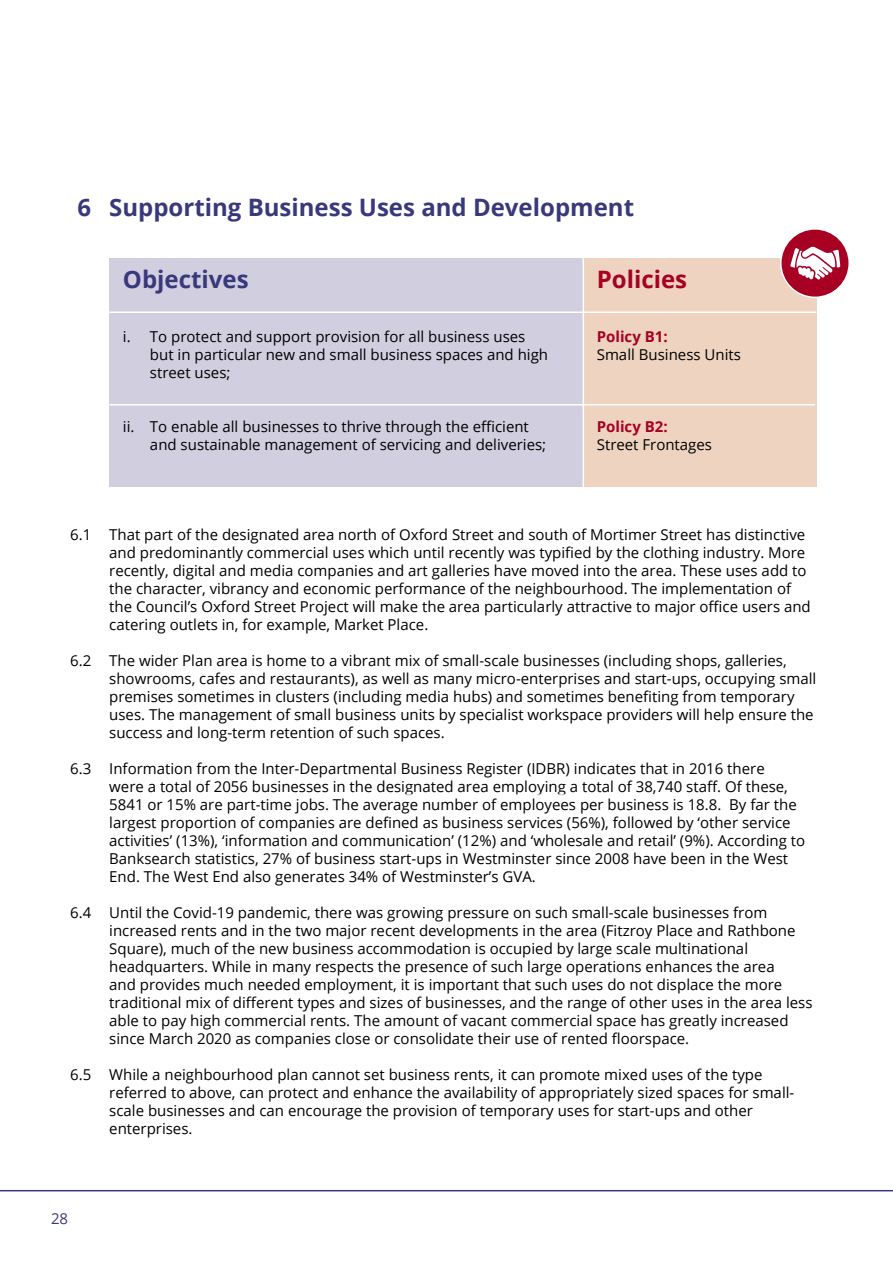
<style>
.page{position:relative;width:893px;height:1263px;background:#fff}
.page>*{position:absolute;margin:0;border:0;box-sizing:border-box;transform-origin:0 0}
.t1{font:700 24px "Open Sans";color:#39387c}
.t2{font:700 24px "Open Sans";color:#a80023}
.t3{font:15px/18px "Open Sans";color:#000}
.t4{font:700 15px "Open Sans";color:#a80023}
.t5{font:15px "Open Sans";color:#39387c}
</style>
<div class="page">
<hr style="left:0;top:1190px;width:893px;height:1px;background:#39387c">
<div style="left:109px;top:258px;width:474px;height:229px;background:#d1cedf"></div>
<div style="left:583px;top:258px;width:233px;height:229px;background:#edd3c0"></div>
<hr style="left:109px;top:404px;width:706px;height:1px;background:#fff">
<hr style="left:109px;top:311px;width:707px;height:2px;background:#fff">
<hr style="left:583px;top:258px;width:1px;height:246px;background:#fff">
<div style="left:781px;top:229px;width:68px;height:68px;background:#a80023;border-radius:50%"></div>
<div style="left:780px;top:228px;width:70px;height:70px;border:2px solid #fff;border-radius:50%"></div>
<svg style="left:790px;top:247px;width:50px;height:32px"></svg>
<h1 class="t1" style="left:78px;top:190px;width:15px">6</h1>
<h1 class="t1" style="left:109px;top:190px;width:526px">Supporting Business Uses and Development</h1>
<h1 class="t1" style="left:123px;top:262px;width:127px">Objectives</h1>
<h1 class="t2" style="left:597px;top:262px;width:92px">Policies</h1>
<p class="t3" style="left:150px;top:327px;width:400px;text-indent:-27px">i. To protect and support provision for all business uses but in particular new and small business spaces and high street uses;</p>
<p class="t4" style="left:597px;top:326px;width:72px">Policy B1:</p>
<p class="t3" style="left:597px;top:345px;width:146px">Small Business Units</p>
<p class="t3" style="left:150px;top:417px;width:398px;text-indent:-27px">ii. To enable all businesses to thrive through the efficient and sustainable management of servicing and deliveries;</p>
<p class="t4" style="left:597px;top:416px;width:72px">Policy B2:</p>
<p class="t3" style="left:597px;top:435px;width:117px">Street Frontages</p>
<p class="t3" style="left:70px;top:525px;width:23px">6.1</p>
<p class="t3" style="left:70px;top:651px;width:23px">6.2</p>
<p class="t3" style="left:70px;top:759px;width:23px">6.3</p>
<p class="t3" style="left:70px;top:903px;width:23px">6.4</p>
<p class="t3" style="left:70px;top:1065px;width:23px">6.5</p>
<p class="t3" style="left:109px;top:525px;width:703px">That part of the designated area north of Oxford Street and south of Mortimer Street has distinctive and predominantly commercial uses which until recently was typified by the clothing industry. More recently, digital and media companies and art galleries have moved into the area. These uses add to the character, vibrancy and economic performance of the neighbourhood. The implementation of the Council’s Oxford Street Project will make the area particularly attractive to major office users and catering outlets in, for example, Market Place.</p>
<p class="t3" style="left:109px;top:651px;width:709px">The wider Plan area is home to a vibrant mix of small-scale businesses (including shops, galleries, showrooms, cafes and restaurants), as well as many micro-enterprises and start-ups, occupying small premises sometimes in clusters (including media hubs) and sometimes benefiting from temporary uses. The management of small business units by specialist workspace providers will help ensure the success and long-term retention of such spaces.</p>
<p class="t3" style="left:109px;top:759px;width:697px">Information from the Inter-Departmental Business Register (IDBR) indicates that in 2016 there<br>were a total of 2056 businesses in the designated area employing a total of 38,740 staff. Of these, 5841 or 15% are part-time jobs. The average number of employees per business is 18.8. By far the largest proportion of companies are defined as business services (56%), followed by ‘other service activities’ (13%), ‘information and communication’ (12%) and ‘wholesale and retail’ (9%). According to Banksearch statistics, 27% of business start-ups in Westminster since 2008 have been in the West End. The West End also generates 34% of Westminster’s GVA.</p>
<p class="t3" style="left:109px;top:903px;width:705px">Until the Covid-19 pandemic, there was growing pressure on such small-scale businesses from increased rents and in the two major recent developments in the area (Fitzroy Place and Rathbone Square), much of the new business accommodation is occupied by large scale multinational headquarters. While in many respects the presence of such large operations enhances the area<br>and provides much needed employment, it is important that such uses do not displace the more traditional mix of different types and sizes of businesses, and the range of other uses in the area less able to pay high commercial rents. The amount of vacant commercial space has greatly increased since March 2020 as companies close or consolidate their use of rented floorspace.</p>
<p class="t3" style="left:109px;top:1065px;width:687px">While a neighbourhood plan cannot set business rents, it can promote mixed uses of the type referred to above, can protect and enhance the availability of appropriately sized spaces for small&shy;scale businesses and can encourage the provision of temporary uses for start-ups and other enterprises.</p>
<p class="t5" style="left:51px;top:1208px;width:19px">28</p>
</div>
